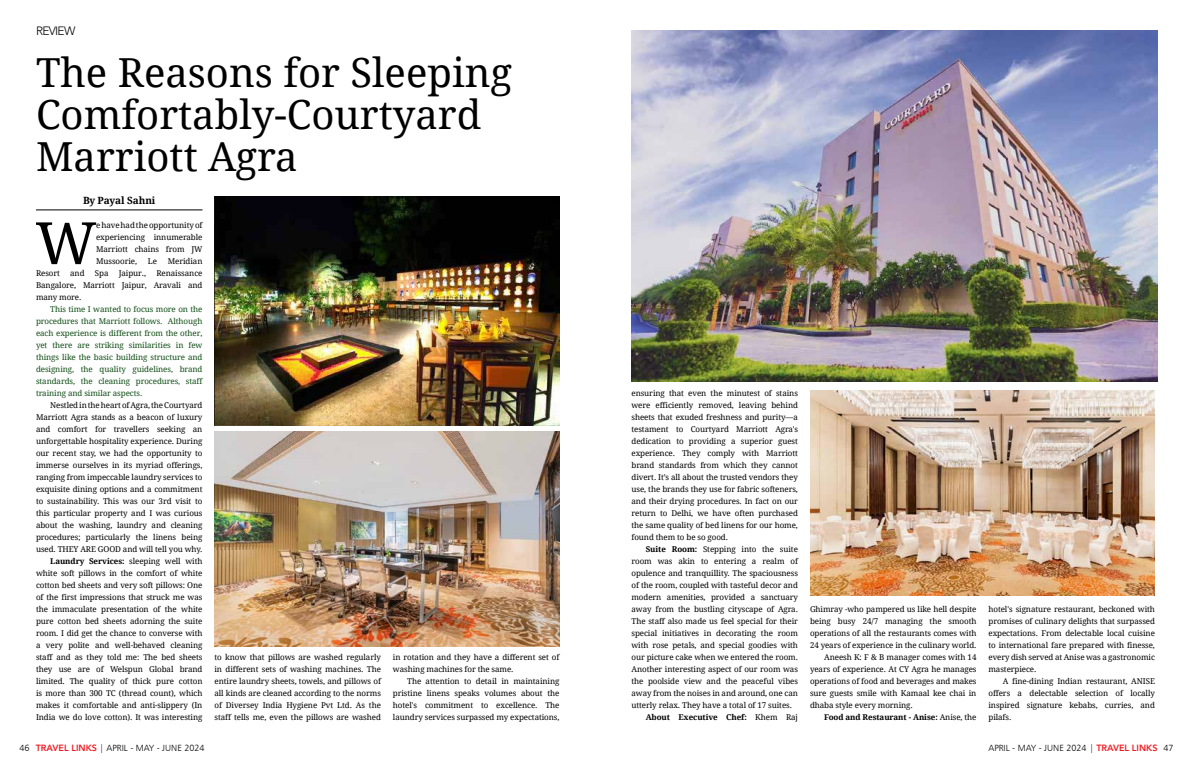
<style>
.page{position:relative;width:1191px;height:780px;background:#fff}
.page>*{position:absolute;margin:0;border:0;box-sizing:border-box;transform-origin:0 0}
.t1{font:58.4px "Droid Serif";color:#000}
.t2{font:40px/42px "Droid Serif";color:#000}
.t3{font:300 12px "Avenir LT Std";letter-spacing:-.06em;color:#000}
.t4{font:700 10px "Droid Serif";letter-spacing:-.01em;color:#000}
.t5{font:9px "Humanist 777 BT Light B";color:#000}
.t6{font:8px/12px "Droid Serif";letter-spacing:-.01em;color:#000;text-align:justify}
.t7{font:8px/12px "Droid Serif";letter-spacing:-.01em;color:#104d15;text-align:justify}
.t8{font:700 8px "Droid Serif";letter-spacing:-.01em;color:#000}
.s1{font-weight:700}
.s2{font-weight:400}
.s3{font-family:"Avenir LT Std";font-weight:800;color:#ed1d24}
</style>
<div class="page">
<hr style="left:36px;top:209px;width:166px;height:1px;background:#000">
<img style="left:631px;top:31px;width:526px;height:350px">
<img style="left:214px;top:196px;width:345px;height:230px">
<img style="left:810px;top:390px;width:345px;height:206px">
<img style="left:214px;top:431px;width:345px;height:215px">
<h3 class="t3" style="left:36px;top:24px;width:41px">REVIEW</h3>
<h2 class="t2" style="left:36px;top:52px;width:477px">The Reasons for Sleeping<br>Comfortably-Courtyard<br>Marriott Agra</h2>
<p class="t4" style="left:83px;top:194px;width:74px">By Payal Sahni</p>
<h1 class="t1" style="left:35px;top:210px;width:63px">W</h1>
<p class="t6" style="left:96px;top:219px;width:108px">e have had the opportunity of experiencing innumerable Marriott chains from JW Mussoorie,</p>
<p class="t6" style="left:148px;top:255px;width:11px">Le</p>
<p class="t6" style="left:168px;top:255px;width:36px">Meridian</p>
<p class="t6" style="left:36px;top:267px;width:168px;text-indent:120px">Renaissance Bangalore, Marriott Jaipur, Aravali and many more.</p>
<p class="t7" style="left:36px;top:303px;width:168px;text-indent:14px">This time I wanted to focus more on the procedures that Marriott follows. Although each experience is different from the other, yet there are striking similarities in few things like the basic building structure and designing, the quality guidelines, brand standards, the cleaning procedures, staff training and similar aspects.</p>
<p class="t6" style="left:36px;top:399px;width:168px;text-align:right">Nestled in the heart of Agra, the Courtyard Marriott Agra stands as a beacon of luxury and comfort for travellers seeking an unforgettable hospitality experience. During our recent stay, we had the opportunity to immerse ourselves in its myriad offerings, ranging from impeccable laundry services to exquisite dining options and a commitment to sustainability. This was our 3rd visit to this particular property and I was curious about the washing, laundry and cleaning procedures; particularly the linens being used. THEY ARE GOOD and will tell you why.<br><span class="s1">Laundry Services:</span> sleeping well with white soft pillows in the comfort of white cotton bed sheets and very soft pillows: One of the first impressions that struck me was the immaculate presentation of the white pure cotton bed sheets adorning the suite room. I did get the chance to converse with a very polite and well-behaved cleaning staff and as they told me: The bed sheets they use are of Welspun Global brand limited. The quality of thick pure cotton is more than 300 TC (thread count), which makes it comfortable and anti-slippery (In India we do love cotton). It was interesting</p>
<p class="t6" style="left:36px;top:267px;width:25px">Resort</p>
<p class="t6" style="left:70px;top:267px;width:16px">and</p>
<p class="t6" style="left:95px;top:267px;width:15px">Spa</p>
<p class="t6" style="left:119px;top:267px;width:29px">Jaipur.,</p>
<p class="t6" style="left:214px;top:651px;width:168px">to know that pillows are washed regularly in different sets of washing machines. The entire laundry sheets, towels, and pillows of all kinds are cleaned according to the norms of Diversey India Hygiene Pvt Ltd. As the staff tells me, even the pillows are washed</p>
<p class="t6" style="left:393px;top:651px;width:168px">in rotation and they have a different set of washing machines for the same.</p>
<p class="t6" style="left:393px;top:675px;width:168px;text-indent:14px">The attention to detail in maintaining pristine linens speaks volumes about the hotel's commitment to excellence. The laundry services surpassed my expectations,</p>
<p class="t6" style="left:631px;top:387px;width:168px">ensuring that even the minutest of stains were efficiently removed, leaving behind sheets that exuded freshness and purity—a testament to Courtyard Marriott Agra's dedication to providing a superior guest experience. They comply with Marriott brand standards from which they cannot divert. It’s all about the trusted vendors they use, the brands they use for fabric softeners, and their drying procedures. In fact on our return to Delhi, we have often purchased the same quality of bed linens for our home, found them to be so good.</p>
<p class="t6" style="left:645px;top:543px;width:154px"><span class="s1">Suite Room:</span> Stepping into the suite</p>
<p class="t6" style="left:631px;top:555px;width:168px">room was akin to entering a realm of</p>
<p class="t6" style="left:631px;top:567px;width:168px">opulence and tranquillity. The spaciousness</p>
<p class="t6" style="left:631px;top:579px;width:168px">of the room, coupled with tasteful decor and</p>
<p class="t6" style="left:631px;top:591px;width:168px">modern amenities, provided a sanctuary</p>
<p class="t6" style="left:631px;top:603px;width:168px">away from the bustling cityscape of Agra.</p>
<p class="t6" style="left:631px;top:615px;width:168px">The staff also made us feel special for their</p>
<p class="t6" style="left:631px;top:627px;width:168px">special initiatives in decorating the room</p>
<p class="t6" style="left:631px;top:639px;width:168px">with rose petals, and special goodies with</p>
<p class="t6" style="left:631px;top:651px;width:168px">our picture cake when we entered the room.</p>
<p class="t6" style="left:631px;top:663px;width:168px">Another interesting aspect of our room was</p>
<p class="t6" style="left:631px;top:675px;width:168px">the poolside view and the peaceful vibes</p>
<p class="t6" style="left:631px;top:687px;width:168px">away from the noises in and around, one can</p>
<p class="t6" style="left:631px;top:699px;width:162px">utterly relax. They have a total of 17 suites.</p>
<p class="t8" style="left:645px;top:713px;width:154px">About Executive Chef: <span class="s2">Khem Raj</span></p>
<p class="t6" style="left:810px;top:603px;width:168px">Ghimray -who pampered us like hell despite</p>
<p class="t6" style="left:810px;top:615px;width:168px">being busy 24/7 managing the smooth</p>
<p class="t6" style="left:810px;top:627px;width:168px">operations of all the restaurants comes with</p>
<p class="t6" style="left:810px;top:639px;width:168px">24 years of experience in the culinary world.</p>
<p class="t6" style="left:824px;top:651px;width:154px">Aneesh K: F &amp; B manager comes with 14</p>
<p class="t6" style="left:810px;top:663px;width:168px">years of experience. At CY Agra he manages</p>
<p class="t6" style="left:810px;top:675px;width:168px">operations of food and beverages and makes</p>
<p class="t6" style="left:810px;top:687px;width:168px">sure guests smile with Kamaal kee chai in</p>
<p class="t6" style="left:810px;top:699px;width:104px">dhaba style every morning.</p>
<p class="t8" style="left:824px;top:713px;width:154px">Food and Restaurant - Anise: <span class="s2">Anise, the</span></p>
<p class="t6" style="left:988px;top:603px;width:168px">hotel's signature restaurant, beckoned with promises of culinary delights that surpassed expectations. From delectable local cuisine to international fare prepared with finesse, every dish served at Anise was a gastronomic masterpiece.</p>
<p class="t6" style="left:988px;top:675px;width:168px;text-indent:14px">A fine-dining Indian restaurant, ANISE offers a delectable selection of locally inspired signature kebabs, curries, and pilafs.</p>
<p class="t5" style="left:20px;top:742px;width:187px">46 <span class="s3">TRAVEL LINKS</span> | APRIL - MAY - JUNE 2024</p>
<p class="t5" style="left:988px;top:742px;width:187px">APRIL - MAY - JUNE 2024 | <span class="s3">TRAVEL LINKS</span> 47</p>
</div>
